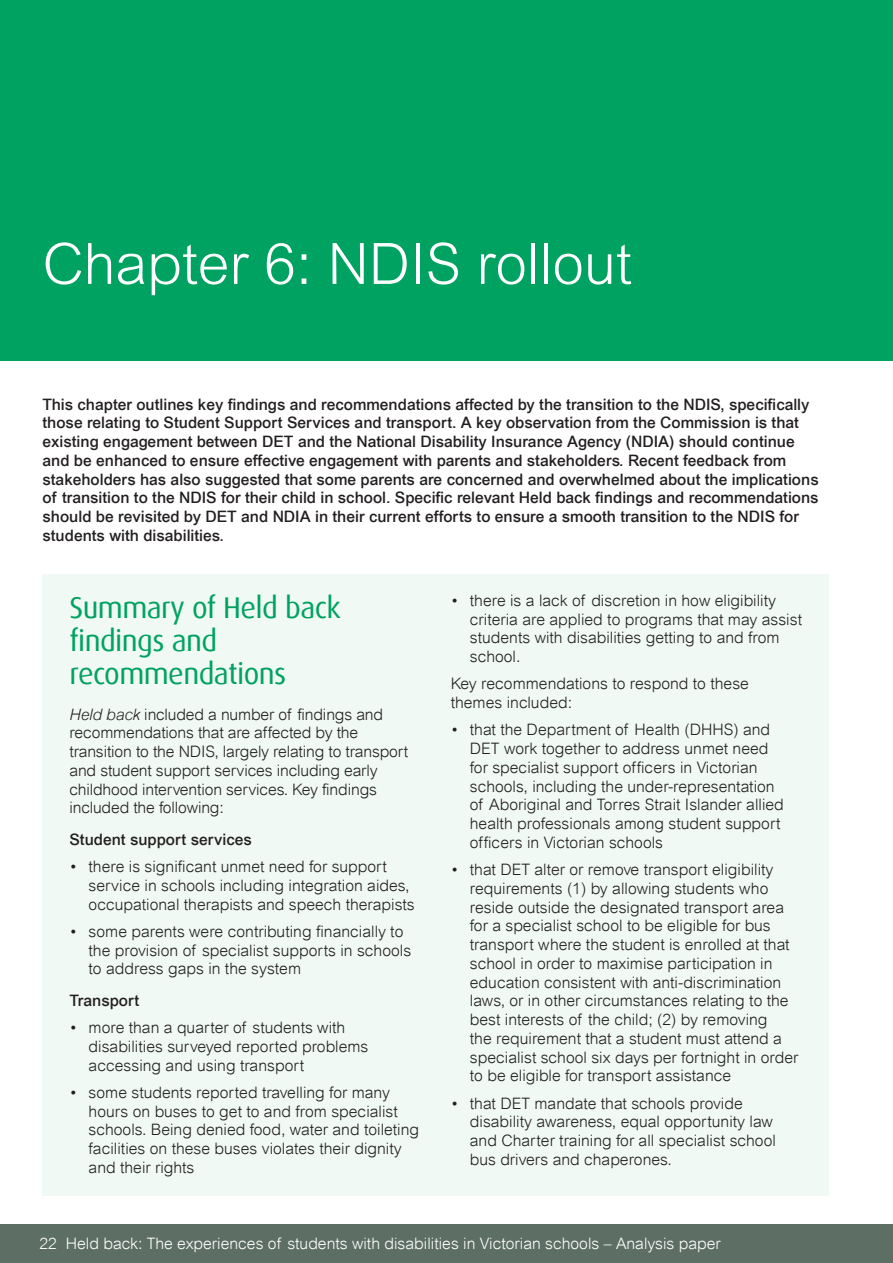
<style>
.page{position:relative;width:893px;height:1263px;background:#fff}
.page>*{position:absolute;margin:0;border:0;box-sizing:border-box;transform-origin:0 0}
.VEOHRC_Chapter_Title{font:300 57px "Arial";color:#fff}
.VEOHRC_Heading_1{font:30px/33px "Dax";letter-spacing:-.02em;color:#00a261}
.VEOHRC_Body_text{font:300 15.75px/18.8px "Arial";color:#231f20}
.VEOHRC_Body_text-2{font:500 15.75px/18.8px "Arial";color:#231f20}
.t1{font:300 15.75px "Arial";color:#fff}
.VEOHRC_Heading_3{font:500 15.75px "Arial";color:#231f20}
.s1{font-style:italic}
</style>
<div class="page">
<div style="left:0;top:1224px;width:893px;height:39px;background:#5d6e65"></div>
<div style="left:0;top:0;width:893px;height:360px;background:#00a261"></div>
<div style="left:43px;top:574px;width:786px;height:622px;background:#f0f9f4"></div>
<p class="VEOHRC_Chapter_Title" style="left:43px;top:232px;width:591px">Chapter 6: NDIS rollout</p>
<p class="VEOHRC_Body_text-2" style="left:43px;top:395px;width:778px">This chapter outlines key findings and recommendations affected by the transition to the NDIS, specifically those relating to Student Support Services and transport. A key observation from the Commission is that existing engagement between DET and the National Disability Insurance Agency (NDIA) should continue and be enhanced to ensure effective engagement with parents and stakeholders. Recent feedback from stakeholders has also suggested that some parents are concerned and overwhelmed about the implications of transition to the NDIS for their child in school. Specific relevant Held back findings and recommendations should be revisited by DET and NDIA in their current efforts to ensure a smooth transition to the NDIS for students with disabilities.</p>
<p class="VEOHRC_Heading_1" style="left:69px;top:591px;width:273px">Summary of Held back findings and recommendations</p>
<p class="VEOHRC_Body_text" style="left:69px;top:705px;width:340px"><span class="s1">Held back</span> included a number of findings and recommendations that are affected by the transition to the NDIS, largely relating to transport and student support services including early childhood intervention services. Key findings included the following:</p>
<p class="VEOHRC_Heading_3" style="left:69px;top:830px;width:184px">Student support services</p>
<p class="VEOHRC_Body_text" style="left:89px;top:857px;width:328px;text-indent:-19px">• there is significant unmet need for support service in schools including integration aides, occupational therapists and speech therapists</p>
<p class="VEOHRC_Body_text" style="left:89px;top:922px;width:324px;text-indent:-19px">• some parents were contributing financially to the provision of specialist supports in schools to address gaps in the system</p>
<p class="VEOHRC_Heading_3" style="left:69px;top:991px;width:71px">Transport</p>
<p class="VEOHRC_Body_text" style="left:89px;top:1018px;width:281px;text-indent:-19px">• more than a quarter of students with disabilities surveyed reported problems accessing and using transport</p>
<p class="VEOHRC_Body_text" style="left:89px;top:1083px;width:332px;text-indent:-19px">• some students reported travelling for many hours on buses to get to and from specialist schools. Being denied food, water and toileting facilities on these buses violates their dignity and their rights</p>
<p class="VEOHRC_Body_text" style="left:470px;top:591px;width:334px;text-indent:-19px">• there is a lack of discretion in how eligibility criteria are applied to programs that may assist students with disabilities getting to and from school.</p>
<p class="VEOHRC_Body_text" style="left:451px;top:674px;width:300px">Key recommendations to respond to these themes included:</p>
<p class="VEOHRC_Body_text" style="left:470px;top:720px;width:315px;text-indent:-19px">• that the Department of Health (DHHS) and DET work together to address unmet need for specialist support officers in Victorian schools, including the under-representation of Aboriginal and Torres Strait Islander allied health professionals among student support officers in Victorian schools</p>
<p class="VEOHRC_Body_text" style="left:470px;top:860px;width:330px;text-indent:-19px">• that DET alter or remove transport eligibility requirements (1) by allowing students who reside outside the designated transport area for a specialist school to be eligible for bus transport where the student is enrolled at that school in order to maximise participation in education consistent with anti-discrimination laws, or in other circumstances relating to the best interests of the child; (2) by removing<br>the requirement that a student must attend a specialist school six days per fortnight in order to be eligible for transport assistance</p>
<p class="VEOHRC_Body_text" style="left:470px;top:1094px;width:308px;text-indent:-19px">• that DET mandate that schools provide disability awareness, equal opportunity law and Charter training for all specialist school bus drivers and chaperones.</p>
<p class="t1" style="left:40px;top:1235px;width:683px">22 Held back: The experiences of students with disabilities in Victorian schools – Analysis paper</p>
</div>
